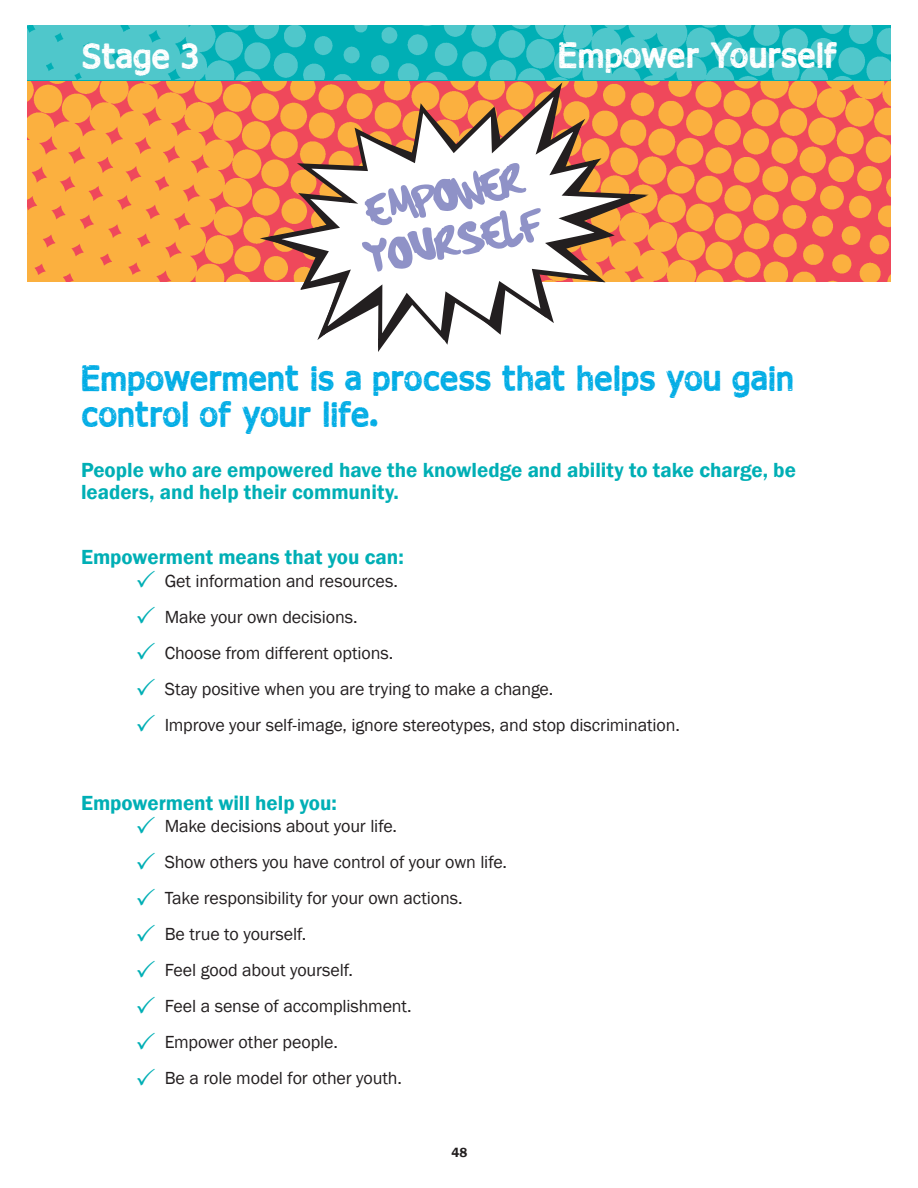
<style>
.page{position:relative;width:918px;height:1188px;background:#fff}
.page>*{position:absolute;margin:0;border:0;box-sizing:border-box;transform-origin:0 0}
.t1{font:80.55px "hardcore pen";color:#8f92c7}
.Headers{font:36px/36px "Good bye lullaby";color:#03ade5}
.t2{font:36px "Good bye lullaby";color:#fff}
.Paragraph_Header{font:600 21px/22.5px "Franklin Gothic";color:#00afb5}
.Body_Copy{font:18px "Franklin Gothic";letter-spacing:-.01em;color:#231f20}
.t3{font:600 13.5px "Franklin Gothic";color:#231f20}
</style>
<div class="page">
<img style="left:27px;top:26px;width:864px;height:55px">
<svg style="left:27px;top:81px;width:864px;height:201px;background:#f79246"></svg>
<svg style="left:216px;top:47px;width:451px;height:57px;background:#4ab6b2"></svg>
<svg style="left:227px;top:50px;width:453px;height:302px"></svg>
<h2 class="t2" style="left:590px;top:37px;width:248px">Accept Yourself</h2>
<h2 class="t2" style="left:82px;top:38px;width:120px">Stage 3</h2>
<h2 class="t2" style="left:558px;top:37px;width:143px">Empower</h2>
<h2 class="t2" style="left:179px;top:38px;width:21px">1</h2>
<p class="t1" style="left:360px;top:174px;width:160px;rotate:-12deg">Empower</p>
<p class="t1" style="left:361px;top:221px;width:179px;rotate:-12deg">yourself</p>
<p class="Headers" style="left:81px;top:361px;width:715px">Empowerment is a process that helps you gain control of your life.</p>
<p class="Paragraph_Header" style="left:81px;top:459px;width:717px">People who are empowered have the knowledge and ability to take charge, be leaders, and help their community.</p>
<p class="Paragraph_Header" style="left:81px;top:546px;width:324px">Empowerment means that you can:</p>
<p class="Body_Copy" style="left:165px;top:570px;width:235px">Get information and resources.</p>
<p class="Body_Copy" style="left:165px;top:606px;width:194px">Make your own decisions.</p>
<p class="Body_Copy" style="left:165px;top:642px;width:230px">Choose from different options.</p>
<p class="Body_Copy" style="left:165px;top:678px;width:390px">Stay positive when you are trying to make a change.</p>
<p class="Body_Copy" style="left:165px;top:714px;width:517px">Improve your self-image, ignore stereotypes, and stop discrimination.</p>
<p class="Paragraph_Header" style="left:81px;top:792px;width:257px">Empowerment will help you:</p>
<p class="Body_Copy" style="left:165px;top:815px;width:234px">Make decisions about your life.</p>
<p class="Body_Copy" style="left:165px;top:851px;width:344px">Show others you have control of your own life.</p>
<p class="Body_Copy" style="left:165px;top:887px;width:299px">Take responsibility for your own actions.</p>
<p class="Body_Copy" style="left:165px;top:923px;width:143px">Be true to yourself.</p>
<p class="Body_Copy" style="left:165px;top:959px;width:190px">Feel good about yourself.</p>
<p class="Body_Copy" style="left:165px;top:995px;width:248px">Feel a sense of accomplishment.</p>
<p class="Body_Copy" style="left:165px;top:1031px;width:175px">Empower other people.</p>
<p class="Body_Copy" style="left:165px;top:1067px;width:239px">Be a role model for other youth.</p>
<p class="t3" style="left:452px;top:1144px;width:17px">48</p>
</div>
